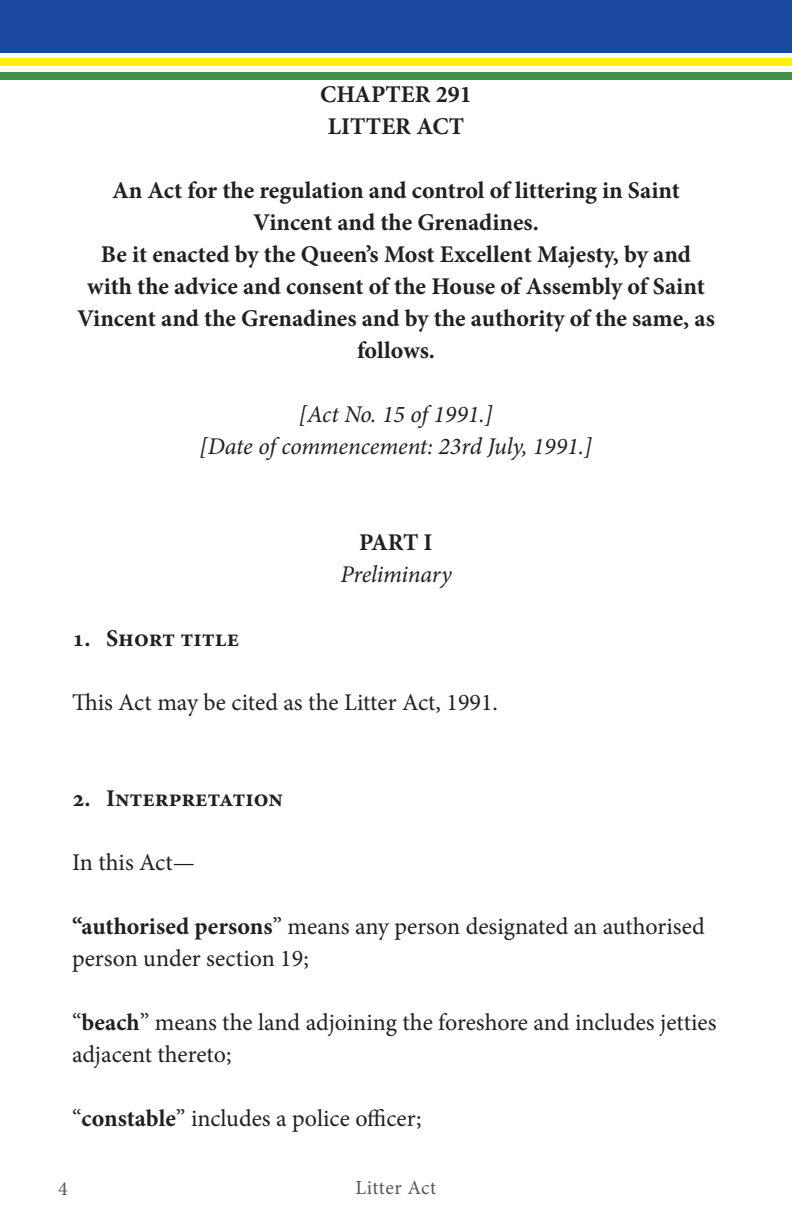
<style>
.page{position:relative;width:792px;height:1224px;background:#fff}
.page>*{position:absolute;margin:0;border:0;box-sizing:border-box;transform-origin:0 0}
.Bolded_Heading{font:700 24px/32px "Minion Pro";color:#231f20;text-align:center}
.t1{font:24px/32px "Minion Pro";color:#231f20}
.Italized_Heading{font:italic 24px "Minion Pro";letter-spacing:-.005em;color:#231f20}
.Paragraph_Heading{font:700 24px "Minion Pro";letter-spacing:-.005em;color:#231f20}
.t2{font:20px "Minion Pro";letter-spacing:.02em;color:#57585a}
.s1{font-weight:700}
</style>
<div class="page">
<div style="left:0;top:0;width:792px;height:53px;background:#1a499f"></div>
<div style="left:0;top:58px;width:792px;height:8px;background:#fff101"></div>
<div style="left:0;top:72px;width:792px;height:8px;background:#3e9346"></div>
<p class="Bolded_Heading" style="left:320px;top:78px;width:153px">CHAPTER 291</p>
<p class="Bolded_Heading" style="left:328px;top:110px;width:138px">LITTER ACT</p>
<p class="Bolded_Heading" style="left:112px;top:174px;width:569px">An Act for the regulation and control of littering in Saint<br>Vincent and the Grenadines.</p>
<p class="Bolded_Heading" style="left:77px;top:238px;width:639px">Be it enacted by the Queen’s Most Excellent Majesty, by and with the advice and consent of the House of Assembly of Saint Vincent and the Grenadines and by the authority of the same, as follows.</p>
<p class="Italized_Heading" style="left:299px;top:398px;width:196px">[Act No. 15 of 1991.]</p>
<p class="Italized_Heading" style="left:200px;top:430px;width:394px">[Date of commencement: 23rd July, 1991.]</p>
<p class="Paragraph_Heading" style="left:72px;top:622px;width:169px">1. Short title</p>
<p class="Bolded_Heading" style="left:359px;top:526px;width:75px">PART I</p>
<p class="Italized_Heading" style="left:340px;top:558px;width:113px">Preliminary</p>
<p class="t1" style="left:72px;top:687px;width:428px">This Act may be cited as the Litter Act, 1991.</p>
<p class="Paragraph_Heading" style="left:72px;top:782px;width:212px">2. Interpretation</p>
<p class="t1" style="left:72px;top:847px;width:124px">In this Act—</p>
<p class="t1" style="left:72px;top:911px;width:634px"><span class="s1">“authorised persons</span>” means any person designated an authorised person under section 19;</p>
<p class="t1" style="left:72px;top:1007px;width:646px">“<span class="s1">beach</span>” means the land adjoining the foreshore and includes jetties adjacent thereto;</p>
<p class="t1" style="left:72px;top:1103px;width:351px">“<span class="s1">constable</span>” includes a police officer;</p>
<p class="t2" style="left:58px;top:1176px;width:11px">4</p>
<p class="t2" style="left:356px;top:1174px;width:82px">Litter Act</p>
</div>
